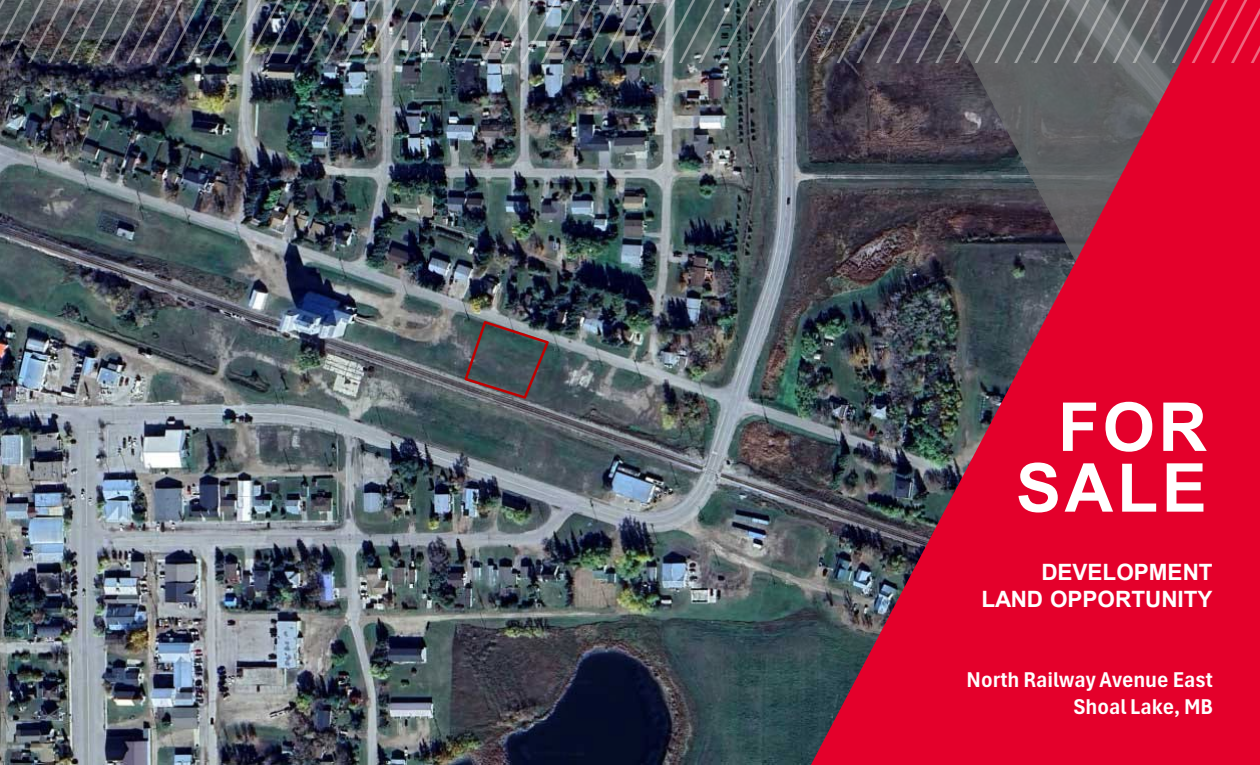
<style>
.page{position:relative;width:1260px;height:765px;background:#fff}
.page>*{position:absolute;margin:0;border:0;box-sizing:border-box;transform-origin:0 0}
.t1{font:700 67.5px/60.8px "Arial";letter-spacing:.055em;color:#fff;text-align:right}
.t2{font:700 condensed 22.5px "Aptos";color:#fff}
.t3{font:700 22.5px/27px "Arial";color:#fff;text-align:right}
</style>
<div class="page">
<img style="left:0;top:63px;width:811px;height:702px">
<svg style="left:811px;top:63px;width:449px;height:702px;background:#a21e3a"></svg>
<img style="left:0;top:0;width:1260px;height:63px">
<svg style="left:463px;top:319px;width:88px;height:82px;background:#545459"></svg>
<p class="t1" style="left:1016px;top:398px;width:193px">FOR<br>SALE</p>
<p class="t3" style="left:981px;top:559px;width:233px">DEVELOPMENT<br>LAND OPPORTUNITY</p>
<p class="t2" style="left:967px;top:664px;width:248px">North Railway Avenue East</p>
<p class="t2" style="left:1073px;top:692px;width:141px">Shoal Lake, MB</p>
</div>
